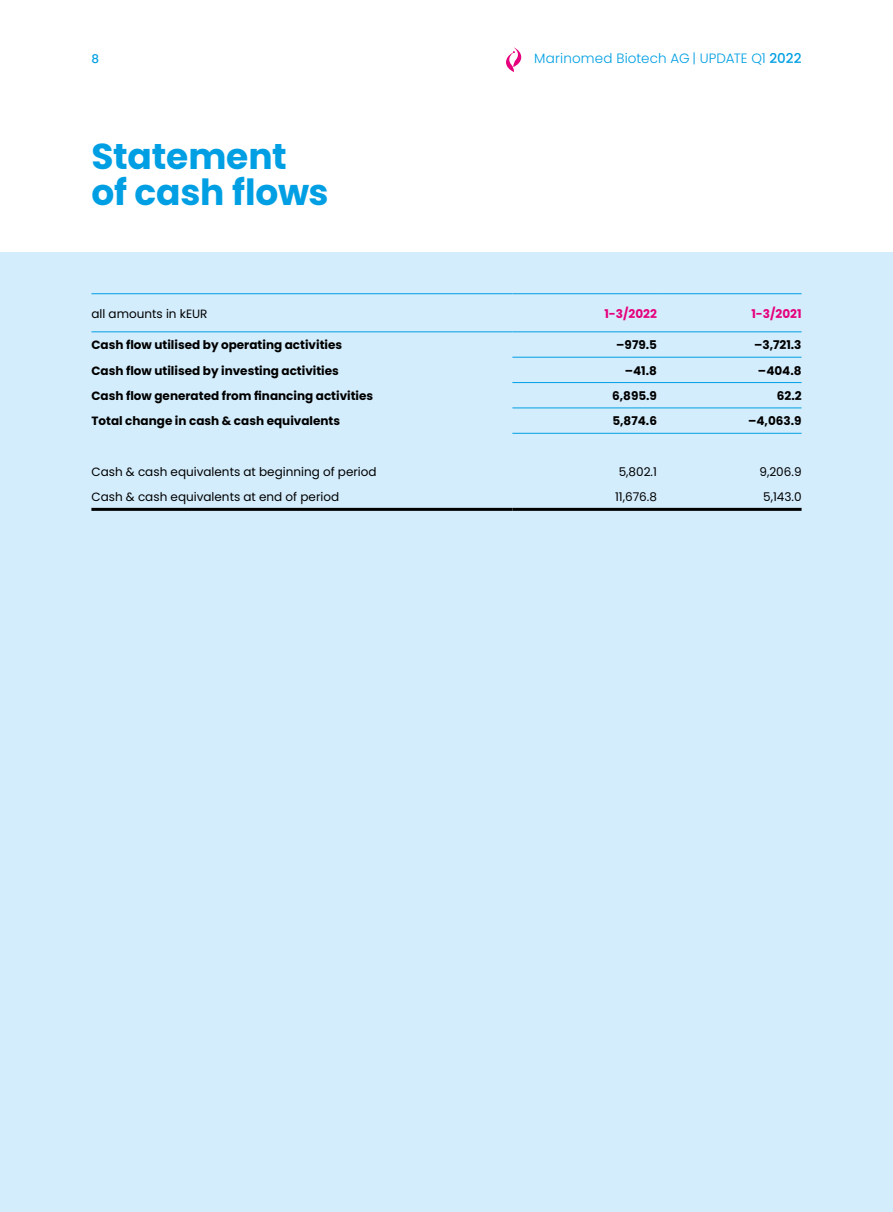
<style>
.page{position:relative;width:893px;height:1212px;background:#fff}
.page>*{position:absolute;margin:0;border:0;box-sizing:border-box;transform-origin:0 0}
.t1{font:700 36px/36px "Poppins";letter-spacing:-.01em;color:#009fe3}
.t2{font:300 13.5px "Poppins";letter-spacing:.01em;color:#009fe3}
.t3{font:700 12px "Poppins";color:#000}
.t4{font:12px "Poppins";color:#000}
.t5{font:700 12px "Poppins";color:#e6007d}
.t6{font:500 12px "Poppins";color:#009fe3}
.s1{font-weight:500}
</style>
<div class="page">
<div style="left:0;top:252px;width:893px;height:960px;background:#d4edfc"></div>
<hr style="left:91px;top:293px;width:421px;height:1px;background:#009fe3">
<hr style="left:512px;top:293px;width:145px;height:1px;background:#009fe3">
<hr style="left:657px;top:293px;width:144px;height:1px;background:#009fe3">
<hr style="left:91px;top:331px;width:421px;height:1px;background:#009fe3">
<hr style="left:512px;top:331px;width:145px;height:1px;background:#009fe3">
<hr style="left:657px;top:331px;width:144px;height:1px;background:#009fe3">
<hr style="left:512px;top:357px;width:145px;height:1px;background:#009fe3">
<hr style="left:657px;top:357px;width:144px;height:1px;background:#009fe3">
<hr style="left:512px;top:382px;width:145px;height:1px;background:#009fe3">
<hr style="left:657px;top:382px;width:144px;height:1px;background:#009fe3">
<hr style="left:512px;top:408px;width:145px;height:1px;background:#009fe3">
<hr style="left:657px;top:408px;width:144px;height:1px;background:#009fe3">
<hr style="left:512px;top:433px;width:145px;height:1px;background:#009fe3">
<hr style="left:657px;top:433px;width:144px;height:1px;background:#009fe3">
<hr style="left:91px;top:508px;width:421px;height:3px;background:#000">
<hr style="left:512px;top:508px;width:145px;height:3px;background:#000">
<hr style="left:657px;top:508px;width:144px;height:3px;background:#000">
<svg style="left:506px;top:48px;width:15px;height:24px"></svg>
<p class="t6" style="left:91px;top:52px;width:9px">8</p>
<p class="t2" style="left:534px;top:50px;width:269px">Marinomed Biotech AG | UPDATE Q1 <span class="s1">2022</span></p>
<h1 class="t1" style="left:91px;top:138px;width:239px">Statement of cash flows</h1>
<p class="t4" style="left:91px;top:306px;width:118px">all amounts in kEUR</p>
<p class="t5" style="left:604px;top:306px;width:54px">1-3/2022</p>
<p class="t5" style="left:751px;top:306px;width:52px">1-3/2021</p>
<p class="t3" style="left:91px;top:338px;width:252px">Cash flow utilised by operating activities</p>
<p class="t3" style="left:616px;top:338px;width:42px">–979.5</p>
<p class="t3" style="left:754px;top:338px;width:49px">–3,721.3</p>
<p class="t3" style="left:91px;top:363px;width:249px">Cash flow utilised by investing activities</p>
<p class="t3" style="left:625px;top:363px;width:34px">–41.8</p>
<p class="t3" style="left:758px;top:363px;width:45px">–404.8</p>
<p class="t3" style="left:91px;top:389px;width:283px">Cash flow generated from financing activities</p>
<p class="t3" style="left:612px;top:389px;width:46px">6,895.9</p>
<p class="t3" style="left:777px;top:389px;width:26px">62.2</p>
<p class="t3" style="left:91px;top:414px;width:250px">Total change in cash &amp; cash equivalents</p>
<p class="t3" style="left:612px;top:414px;width:46px">5,874.6</p>
<p class="t3" style="left:748px;top:414px;width:55px">–4,063.9</p>
<p class="t4" style="left:91px;top:465px;width:287px">Cash &amp; cash equivalents at beginning of period</p>
<p class="t4" style="left:619px;top:465px;width:40px">5,802.1</p>
<p class="t4" style="left:759px;top:465px;width:44px">9,206.9</p>
<p class="t4" style="left:91px;top:490px;width:249px">Cash &amp; cash equivalents at end of period</p>
<p class="t4" style="left:615px;top:490px;width:43px">11,676.8</p>
<p class="t4" style="left:763px;top:490px;width:40px">5,143.0</p>
</div>
